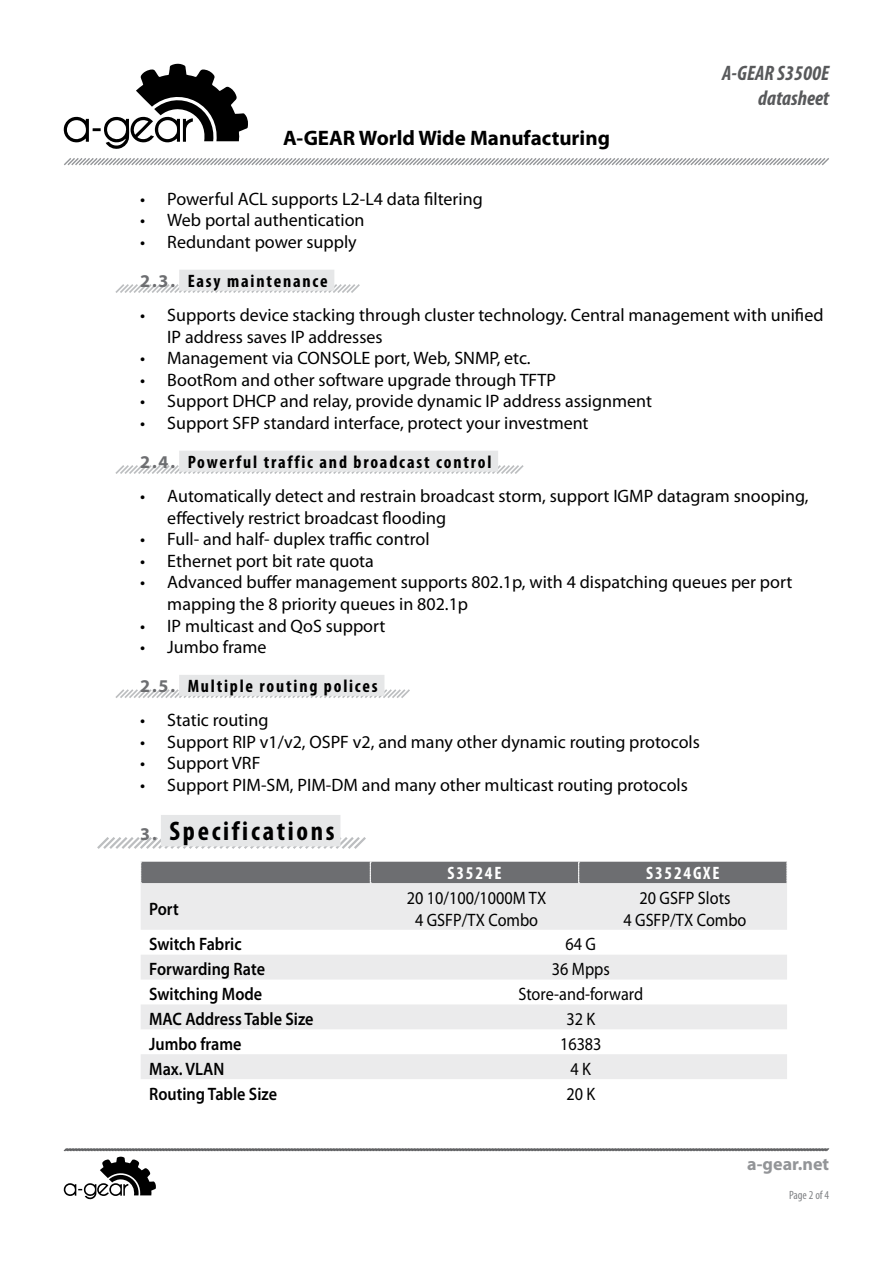
<style>
.page{position:relative;width:893px;height:1263px;background:#fff}
.page>*{position:absolute;margin:0;border:0;box-sizing:border-box;transform-origin:0 0}
.podzag{font:700 condensed 27px "Myriad Pro";letter-spacing:.1em;color:#000}
.t1{font:700 21px "Myriad Pro";color:#000}
.t2{font:italic 700 condensed 21px "Myriad Pro";color:#58595b}
.main_text_bullet{font:18px/21.6px "Myriad Pro";color:#000}
.table_parameters{font:600 18px "Myriad Pro";color:#000;scale:.9 1}
.table_values{font:18px/21.6px "Myriad Pro";color:#000;text-align:center;scale:.9 1}
.podzag_2{font:700 condensed 18px "Myriad Pro";letter-spacing:.1em;color:#000}
.table_header{font:700 condensed 18px "Myriad Pro";letter-spacing:.1em;color:#fff}
.t3{font:700 18px "Myriad Pro";color:#939598}
.t4{font:condensed 12px "Myriad Pro";color:#808285}
.s1{font-stretch:normal;color:#6d6e71}
.s2{font-stretch:normal;font-size:18px;color:#6d6e71}
</style>
<div class="page">
<svg style="left:115px;top:284px;width:245px;height:9px"></svg>
<div style="left:179px;top:270px;width:155px;height:21px;background:#e6e7e8"></div>
<svg style="left:115px;top:465px;width:409px;height:9px"></svg>
<div style="left:179px;top:451px;width:319px;height:21px;background:#e6e7e8"></div>
<svg style="left:115px;top:687px;width:295px;height:11px"></svg>
<div style="left:179px;top:675px;width:205px;height:21px;background:#e6e7e8"></div>
<svg style="left:97px;top:834px;width:269px;height:15px"></svg>
<div style="left:161px;top:815px;width:179px;height:31px;background:#e6e7e8"></div>
<svg style="left:141px;top:883px;width:646px;height:196px;fill:#ebebec"></svg>
<div style="left:141px;top:862px;width:646px;height:21px;background:#6d6e71"></div>
<svg style="left:63px;top:1148px;width:767px;height:51px"></svg>
<svg style="left:64px;top:158px;width:765px;height:8px"></svg>
<svg style="left:64px;top:64px;width:184px;height:85px"></svg>
<p class="t1" style="left:283px;top:124px;width:328px">A-GEAR World Wide Manufacturing</p>
<p class="t2" style="left:722px;top:59px;width:109px">A-GEAR S3500E</p>
<p class="t2" style="left:758px;top:85px;width:73px">datasheet</p>
<p class="main_text_bullet" style="left:140px;top:188px;width:344px">• Powerful ACL supports L2-L4 data filtering</p>
<p class="main_text_bullet" style="left:140px;top:209px;width:226px">• Web portal authentication</p>
<p class="main_text_bullet" style="left:140px;top:231px;width:218px">• Redundant power supply</p>
<p class="podzag_2" style="left:140px;top:269px;width:189px"><span class="s1">2.3.</span> Easy maintenance</p>
<p class="main_text_bullet" style="left:167px;top:304px;width:658px;text-indent:-27px">• Supports device stacking through cluster technology. Central management with unified<br>IP address saves IP addresses</p>
<p class="main_text_bullet" style="left:140px;top:347px;width:392px">• Management via CONSOLE port, Web, SNMP, etc.</p>
<p class="main_text_bullet" style="left:140px;top:369px;width:417px">• BootRom and other software upgrade through TFTP</p>
<p class="main_text_bullet" style="left:140px;top:390px;width:513px">• Support DHCP and relay, provide dynamic IP address assignment</p>
<p class="main_text_bullet" style="left:140px;top:412px;width:450px">• Support SFP standard interface, protect your investment</p>
<p class="podzag_2" style="left:140px;top:450px;width:353px"><span class="s1">2.4.</span> Powerful traffic and broadcast control</p>
<p class="main_text_bullet" style="left:167px;top:485px;width:643px;text-indent:-27px">• Automatically detect and restrain broadcast storm, support IGMP datagram snooping, effectively restrict broadcast flooding</p>
<p class="main_text_bullet" style="left:140px;top:528px;width:291px">• Full- and half- duplex traffic control</p>
<p class="main_text_bullet" style="left:140px;top:550px;width:235px">• Ethernet port bit rate quota</p>
<p class="main_text_bullet" style="left:167px;top:571px;width:626px;text-indent:-27px">• Advanced buffer management supports 802.1p, with 4 dispatching queues per port mapping the 8 priority queues in 802.1p</p>
<p class="main_text_bullet" style="left:140px;top:614px;width:247px">• IP multicast and QoS support</p>
<p class="main_text_bullet" style="left:140px;top:636px;width:128px">• Jumbo frame</p>
<p class="podzag_2" style="left:140px;top:675px;width:239px"><span class="s1">2.5.</span> Multiple routing polices</p>
<p class="main_text_bullet" style="left:140px;top:709px;width:130px">• Static routing</p>
<p class="main_text_bullet" style="left:140px;top:731px;width:561px">• Support RIP v1/v2, OSPF v2, and many other dynamic routing protocols</p>
<p class="main_text_bullet" style="left:140px;top:752px;width:122px">• Support VRF</p>
<p class="main_text_bullet" style="left:140px;top:774px;width:549px">• Support PIM-SM, PIM-DM and many other multicast routing protocols</p>
<p class="podzag" style="left:140px;top:814px;width:196px"><span class="s2">3.</span> Specifications</p>
<p class="table_header" style="left:448px;top:862px;width:55px">S3524E</p>
<p class="table_header" style="left:646px;top:862px;width:75px">S3524GXE</p>
<p class="table_parameters" style="left:149px;top:897px;width:34px">Port</p>
<p class="table_values" style="left:407px;top:887px;width:156px">20 10/100/1000M TX<br>4 GSFP/TX Combo</p>
<p class="table_values" style="left:623px;top:887px;width:138px">20 GSFP Slots<br>4 GSFP/TX Combo</p>
<p class="table_parameters" style="left:149px;top:933px;width:104px">Switch Fabric</p>
<p class="table_values" style="left:566px;top:933px;width:35px">64 G</p>
<p class="table_parameters" style="left:149px;top:958px;width:130px">Forwarding Rate</p>
<p class="table_values" style="left:552px;top:958px;width:66px">36 Mpps</p>
<p class="table_parameters" style="left:149px;top:983px;width:127px">Switching Mode</p>
<p class="table_values" style="left:518px;top:983px;width:140px">Store-and-forward</p>
<p class="table_parameters" style="left:149px;top:1007px;width:184px">MAC Address Table Size</p>
<p class="table_values" style="left:566px;top:1008px;width:34px">32 K</p>
<p class="table_parameters" style="left:149px;top:1032px;width:104px">Jumbo frame</p>
<p class="table_values" style="left:560px;top:1033px;width:48px">16383</p>
<p class="table_parameters" style="left:149px;top:1057px;width:85px">Max. VLAN</p>
<p class="table_values" style="left:571px;top:1058px;width:24px">4 K</p>
<p class="table_parameters" style="left:149px;top:1082px;width:144px">Routing Table Size</p>
<p class="table_values" style="left:566px;top:1083px;width:34px">20 K</p>
<p class="t3" style="left:747px;top:1152px;width:83px">a-gear.net</p>
<p class="t4" style="left:789px;top:1188px;width:42px">Раge 2 of 4</p>
</div>
